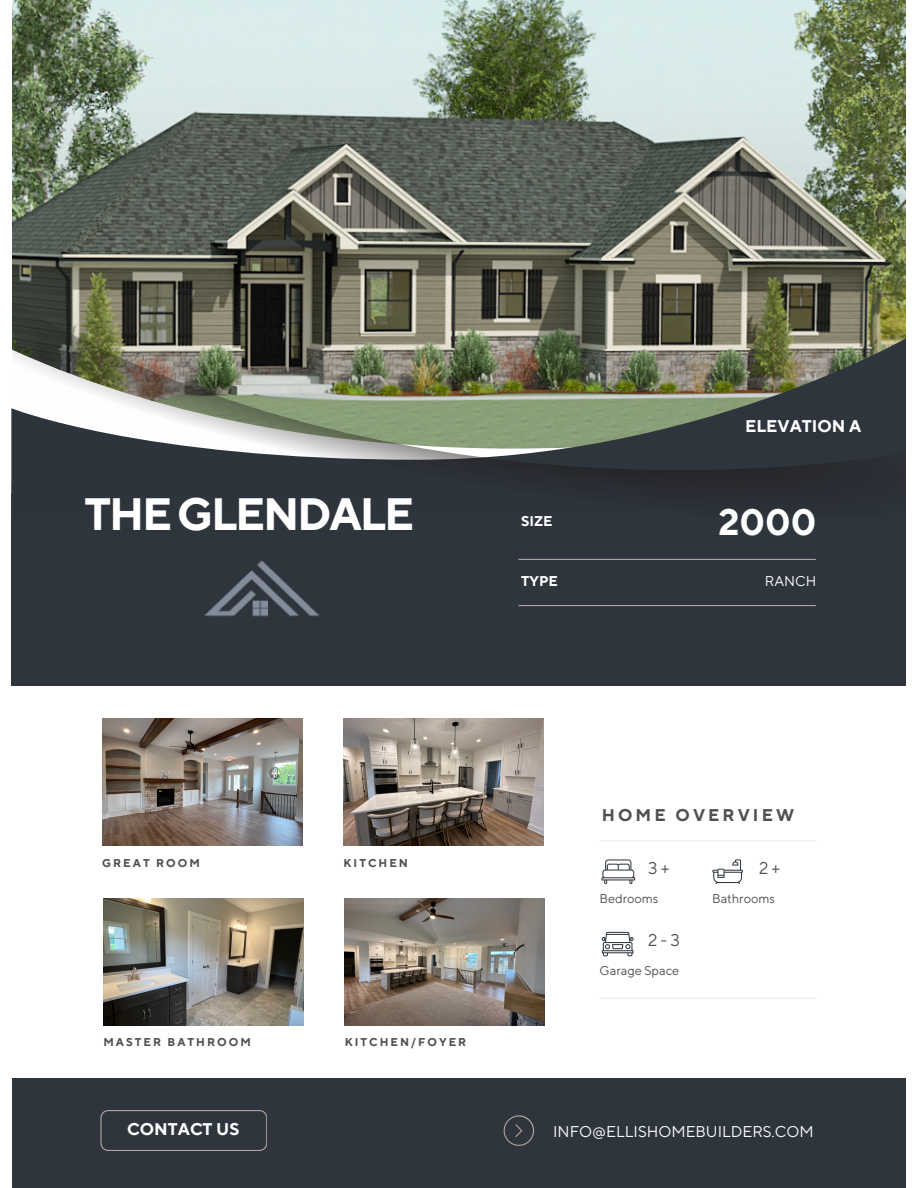
<style>
.page{position:relative;width:918px;height:1188px;background:#fff}
.page>*{position:absolute;margin:0;border:0;box-sizing:border-box;transform-origin:0 0}
.t1{font:700 45.15px "TT Norms Pro";letter-spacing:-.05em;color:#fff}
.t2{font:700 36.6px "TT Norms Pro";color:#fff}
.t3{font:700 16.95px "TT Norms Pro";color:#fff}
.t4{font:700 16.95px "TT Norms Pro";letter-spacing:.185em;color:#505050}
.t5{font:16.95px "TT Norms Pro";color:#505050}
.t6{font:15.45px "TT Norms Pro";color:#fff}
.t7{font:700 14.1px "TT Norms Pro";color:#fff}
.t8{font:14.1px "TT Norms Pro";color:#fff}
.t9{font:12.75px "TT Norms Pro";color:#505050}
.t10{font:700 11.25px "TT Norms Pro";letter-spacing:.185em;color:#505050}
</style>
<div class="page">
<img style="left:102px;top:719px;width:200px;height:127px">
<img style="left:103px;top:898px;width:201px;height:127px">
<img style="left:344px;top:719px;width:200px;height:127px">
<img style="left:345px;top:898px;width:200px;height:127px">
<img style="left:12px;top:0;width:894px;height:338px">
<div style="left:11px;top:483px;width:894px;height:203px;background:#2e353d"></div>
<div style="left:12px;top:1078px;width:894px;height:110px;background:#2e353d"></div>
<img style="left:12px;top:302px;width:893px;height:194px">
<svg style="left:100px;top:1110px;width:167px;height:41px"></svg>
<hr style="left:519px;top:605px;width:297px;height:1px;background:#b2a69d">
<svg style="left:601px;top:859px;width:34px;height:25px"></svg>
<svg style="left:602px;top:932px;width:31px;height:24px"></svg>
<svg style="left:712px;top:859px;width:31px;height:25px"></svg>
<hr style="left:600px;top:998px;width:216px;height:1px;background:#ecece9">
<hr style="left:600px;top:840px;width:216px;height:1px;background:#ecece9">
<svg style="left:504px;top:1115px;width:30px;height:30px"></svg>
<hr style="left:519px;top:559px;width:297px;height:1px;background:#b2a69d">
<img style="left:204px;top:560px;width:115px;height:57px">
<p class="t1" style="left:85px;top:487px;width:331px">THE GLENDALE</p>
<h5 class="t7" style="left:521px;top:513px;width:33px">SIZE</h5>
<p class="t3" style="left:745px;top:416px;width:118px">ELEVATION A</p>
<p class="t2" style="left:718px;top:500px;width:99px">2000</p>
<h6 class="t7" style="left:521px;top:573px;width:38px">TYPE</h6>
<p class="t8" style="left:765px;top:573px;width:53px">RANCH</p>
<h2 class="t10" style="left:102px;top:856px;width:99px">GREAT ROOM</h2>
<h5 class="t10" style="left:103px;top:1036px;width:149px">MASTER BATHROOM</h5>
<h1 class="t10" style="left:344px;top:856px;width:66px">KITCHEN</h1>
<p class="t10" style="left:345px;top:1036px;width:123px">KITCHEN/FOYER</p>
<h3 class="t4" style="left:602px;top:805px;width:194px">HOME OVERVIEW</h3>
<p class="t5" style="left:648px;top:858px;width:23px">3+</p>
<h4 class="t5" style="left:759px;top:858px;width:23px">2+</h4>
<p class="t9" style="left:600px;top:891px;width:60px">Bedrooms</p>
<h4 class="t9" style="left:712px;top:891px;width:64px">Bathrooms</h4>
<p class="t5" style="left:648px;top:930px;width:33px">2-3</p>
<p class="t9" style="left:600px;top:963px;width:81px">Garage Space</p>
<p class="t3" style="left:127px;top:1119px;width:113px">CONTACT US</p>
<p class="t6" style="left:553px;top:1122px;width:262px">INFO@ELLISHOMEBUILDERS.COM</p>
</div>
